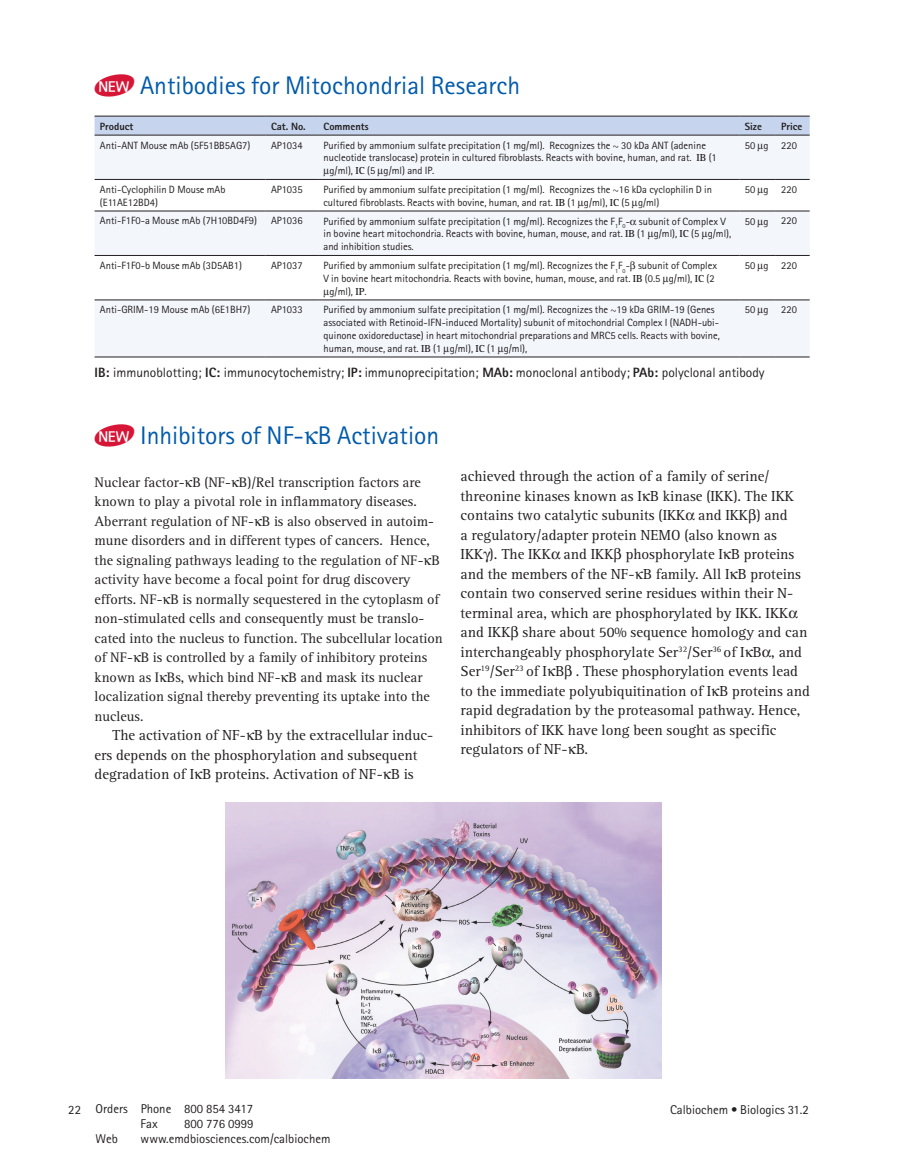
<style>
.page{position:relative;width:905px;height:1175px;background:#fff}
.page>*{position:absolute;margin:0;border:0;box-sizing:border-box;transform-origin:0 0}
.t1{font:25.5px "Agfa Rotis Sans Serif";color:#015aaa}
.t2{font:15px/19.5px "Agfa Rotis Serif";color:#231f20}
.t3{font:14.25px/19.5px "Agfa Rotis Serif";color:#231f20}
.t4{font:13.5px "Agfa Rotis Sans Serif";color:#231f20}
.t5{font:12.75px/15px "Agfa Rotis Sans Serif";color:#231f20}
.t6{font:10.5px/12.8px "Agfa Rotis Sans Serif";color:#231f20}
.t7{font:800 10.5px "Agfa Rotis Sans Serif";color:#231f20}
.s1{font-family:"Agfa Rotis Serif";font-weight:700}
.s2{font-weight:800}
</style>
<div class="page">
<div style="left:94px;top:117px;width:715px;height:18px;background:#c6d5ed"></div>
<svg style="left:94px;top:136px;width:715px;height:221px;fill:#f3f6fb"></svg>
<hr style="left:94px;top:116px;width:172px;height:1px;background:#231f20">
<hr style="left:266px;top:116px;width:52px;height:1px;background:#231f20">
<hr style="left:318px;top:116px;width:421px;height:1px;background:#231f20">
<hr style="left:739px;top:116px;width:36px;height:1px;background:#231f20">
<hr style="left:775px;top:116px;width:34px;height:1px;background:#231f20">
<hr style="left:94px;top:135px;width:172px;height:1px;background:#231f20">
<hr style="left:266px;top:135px;width:52px;height:1px;background:#231f20">
<hr style="left:318px;top:135px;width:421px;height:1px;background:#231f20">
<hr style="left:739px;top:135px;width:36px;height:1px;background:#231f20">
<hr style="left:775px;top:135px;width:34px;height:1px;background:#231f20">
<hr style="left:94px;top:179px;width:172px;height:1px;background:#231f20">
<hr style="left:266px;top:179px;width:52px;height:1px;background:#231f20">
<hr style="left:318px;top:179px;width:421px;height:1px;background:#231f20">
<hr style="left:739px;top:179px;width:36px;height:1px;background:#231f20">
<hr style="left:775px;top:179px;width:34px;height:1px;background:#231f20">
<hr style="left:94px;top:211px;width:172px;height:1px;background:#231f20">
<hr style="left:266px;top:211px;width:52px;height:1px;background:#231f20">
<hr style="left:318px;top:211px;width:421px;height:1px;background:#231f20">
<hr style="left:739px;top:211px;width:36px;height:1px;background:#231f20">
<hr style="left:775px;top:211px;width:34px;height:1px;background:#231f20">
<hr style="left:94px;top:255px;width:172px;height:1px;background:#231f20">
<hr style="left:266px;top:255px;width:52px;height:1px;background:#231f20">
<hr style="left:318px;top:255px;width:421px;height:1px;background:#231f20">
<hr style="left:739px;top:255px;width:36px;height:1px;background:#231f20">
<hr style="left:775px;top:255px;width:34px;height:1px;background:#231f20">
<hr style="left:94px;top:300px;width:172px;height:1px;background:#231f20">
<hr style="left:266px;top:300px;width:52px;height:1px;background:#231f20">
<hr style="left:318px;top:300px;width:421px;height:1px;background:#231f20">
<hr style="left:739px;top:300px;width:36px;height:1px;background:#231f20">
<hr style="left:775px;top:300px;width:34px;height:1px;background:#231f20">
<hr style="left:94px;top:357px;width:172px;height:1px;background:#231f20">
<hr style="left:266px;top:357px;width:52px;height:1px;background:#231f20">
<hr style="left:318px;top:357px;width:421px;height:1px;background:#231f20">
<hr style="left:739px;top:357px;width:36px;height:1px;background:#231f20">
<hr style="left:775px;top:357px;width:34px;height:1px;background:#231f20">
<img style="left:225px;top:802px;width:437px;height:276px">
<svg style="left:324px;top:169px;width:5px;height:7px"></svg>
<svg style="left:378px;top:169px;width:5px;height:7px"></svg>
<svg style="left:757px;top:143px;width:6px;height:8px"></svg>
<svg style="left:578px;top:200px;width:6px;height:8px"></svg>
<svg style="left:632px;top:200px;width:6px;height:8px"></svg>
<svg style="left:757px;top:188px;width:6px;height:7px"></svg>
<svg style="left:630px;top:219px;width:6px;height:6px"></svg>
<svg style="left:648px;top:232px;width:5px;height:8px"></svg>
<svg style="left:702px;top:232px;width:5px;height:8px"></svg>
<svg style="left:757px;top:219px;width:6px;height:8px"></svg>
<svg style="left:630px;top:261px;width:5px;height:10px"></svg>
<svg style="left:663px;top:276px;width:5px;height:8px"></svg>
<svg style="left:324px;top:289px;width:5px;height:8px"></svg>
<svg style="left:757px;top:264px;width:6px;height:7px"></svg>
<svg style="left:444px;top:346px;width:5px;height:8px"></svg>
<svg style="left:498px;top:346px;width:5px;height:8px"></svg>
<svg style="left:757px;top:308px;width:6px;height:8px"></svg>
<h1 class="t1" style="left:140px;top:70px;width:381px">Antibodies for Mitochondrial Research</h1>
<p class="t7" style="left:100px;top:119px;width:35px">Product</p>
<p class="t7" style="left:271px;top:119px;width:36px">Cat. No.</p>
<p class="t7" style="left:323px;top:119px;width:47px">Comments</p>
<p class="t7" style="left:744px;top:119px;width:19px">Size</p>
<p class="t7" style="left:781px;top:119px;width:23px">Price</p>
<p class="t6" style="left:100px;top:138px;width:152px">Anti-ANT Mouse mAb (5F51BB5AG7)</p>
<p class="t6" style="left:271px;top:138px;width:33px">AP1034</p>
<p class="t6" style="left:323px;top:138px;width:384px">Purified by ammonium sulfate precipitation (1 mg/ml). Recognizes the ~ 30 kDa ANT (adenine</p>
<p class="t6" style="left:323px;top:151px;width:395px">nucleotide translocase) protein in cultured fibroblasts. Reacts with bovine, human, and rat. <span class="s1">IB</span> (1</p>
<p class="t6" style="left:329px;top:164px;width:106px">g/ml), <span class="s1">IC</span> (5 g/ml) and IP.</p>
<p class="t6" style="left:744px;top:139px;width:54px">50 g 220</p>
<p class="t6" style="left:100px;top:183px;width:127px">Anti-Cyclophilin D Mouse mAb (E11AE12BD4)</p>
<p class="t6" style="left:271px;top:183px;width:33px">AP1035</p>
<p class="t6" style="left:323px;top:183px;width:390px">Purified by ammonium sulfate precipitation (1 mg/ml). Recognizes the ~16 kDa cyclophilin D in cultured fibroblasts. Reacts with bovine, human, and rat. <span class="s1">IB</span> (1 g/ml), <span class="s1">IC</span> (5 g/ml)</p>
<p class="t6" style="left:744px;top:183px;width:54px">50 g 220</p>
<p class="t6" style="left:100px;top:214px;width:159px">Anti-F1F0-a Mouse mAb (7H10BD4F9)</p>
<p class="t6" style="left:271px;top:214px;width:33px">AP1036</p>
<p class="t6" style="left:323px;top:214px;width:409px">Purified by ammonium sulfate precipitation (1 mg/ml). Recognizes the F<sub>1</sub>F<sub>0</sub>- subunit of Complex V in bovine heart mitochondria. Reacts with bovine, human, mouse, and rat. <span class="s1">IB</span> (1 g/ml), <span class="s1">IC</span> (5 g/ml), and inhibition studies.</p>
<p class="t6" style="left:744px;top:214px;width:54px">50 g 220</p>
<p class="t6" style="left:100px;top:259px;width:144px">Anti-F1F0-b Mouse mAb (3D5AB1)</p>
<p class="t6" style="left:271px;top:259px;width:33px">AP1037</p>
<p class="t6" style="left:323px;top:259px;width:395px">Purified by ammonium sulfate precipitation (1 mg/ml). Recognizes the F<sub>1</sub>F<sub>0</sub>- subunit of Complex</p>
<p class="t6" style="left:323px;top:272px;width:392px">V in bovine heart mitochondria. Reacts with bovine, human, mouse, and rat. <span class="s1">IB</span> (0.5 g/ml), <span class="s1">IC</span> (2</p>
<p class="t6" style="left:329px;top:284px;width:39px">g/ml), <span class="s1">IP</span>.</p>
<p class="t6" style="left:744px;top:259px;width:54px">50 g 220</p>
<p class="t6" style="left:100px;top:303px;width:152px">Anti-GRIM-19 Mouse mAb (6E1BH7)</p>
<p class="t6" style="left:271px;top:303px;width:33px">AP1033</p>
<p class="t6" style="left:323px;top:303px;width:398px">Purified by ammonium sulfate precipitation (1 mg/ml). Recognizes the ~19 kDa GRIM-19 (Genes associated with Retinoid-IFN-induced Mortality) subunit of mitochondrial Complex I (NADH-ubi&shy;quinone oxidoreductase) in heart mitochondrial preparations and MRC5 cells. Reacts with bovine, human, mouse, and rat. <span class="s1">IB</span> (1 g/ml), <span class="s1">IC</span> (1 g/ml),</p>
<p class="t6" style="left:744px;top:303px;width:54px">50 g 220</p>
<p class="t4" style="left:94px;top:364px;width:671px"><span class="s2">IB:</span> immunoblotting; <span class="s2">IC:</span> immunocytochemistry; <span class="s2">IP:</span> immunoprecipitation; <span class="s2">MAb:</span> monoclonal antibody; <span class="s2">PAb:</span> polyclonal antibody</p>
<h1 class="t1" style="left:140px;top:420px;width:301px">Inhibitors of NF- B Activation</h1>
<p class="t3" style="left:94px;top:472px;width:350px">Nuclear factor- B (NF- B)/Rel transcription factors are known to play a pivotal role in inflammatory diseases.<br>Aberrant regulation of NF- B is also observed in autoim&shy;mune disorders and in different types of cancers. Hence, the signaling pathways leading to the regulation of NF- B activity have become a focal point for drug discovery efforts. NF- B is normally sequestered in the cytoplasm of non-stimulated cells and consequently must be translo&shy;cated into the nucleus to function. The subcellular location of NF- B is controlled by a family of inhibitory proteins known as I Bs, which bind NF- B and mask its nuclear localization signal thereby preventing its uptake into the nucleus.</p>
<h2 class="t2" style="left:94px;top:726px;width:340px;text-indent:18px">The activation of NF- B by the extracellular induc&shy;ers depends on the phosphorylation and subsequent degradation of I B proteins. Activation of NF- B is</h2>
<p class="t2" style="left:460px;top:466px;width:351px">achieved through the action of a family of serine/ threonine kinases known as I B kinase (IKK). The IKK contains two catalytic subunits (IKK and IKK ) and<br>a regulatory/adapter protein NEMO (also known as<br>IKK ). The IKK and IKK phosphorylate I B proteins and the members of the NF- B family. All I B proteins contain two conserved serine residues within their N&shy;terminal area, which are phosphorylated by IKK. IKK and IKK share about 50% sequence homology and can interchangeably phosphorylate Ser<sup>32</sup>/Ser<sup>36</sup> of I B , and Ser<sup>19</sup>/Ser<sup>23</sup> of I B . These phosphorylation events lead to the immediate polyubiquitination of I B proteins and rapid degradation by the proteasomal pathway. Hence, inhibitors of IKK have long been sought as specific regulators of NF- B.</p>
<p class="t5" style="left:141px;top:1101px;width:114px;text-indent:-45px">Orders Phone 800 854 3417<br>Fax</p>
<p class="t5" style="left:68px;top:1102px;width:14px">22</p>
<p class="t5" style="left:670px;top:1102px;width:140px">Calbiochem • Biologics 31.2</p>
<p class="t5" style="left:184px;top:1116px;width:71px">800 776 0999</p>
<p class="t5" style="left:96px;top:1131px;width:24px">Web</p>
<p class="t5" style="left:141px;top:1131px;width:191px">www.emdbiosciences.com/calbiochem</p>
</div>
